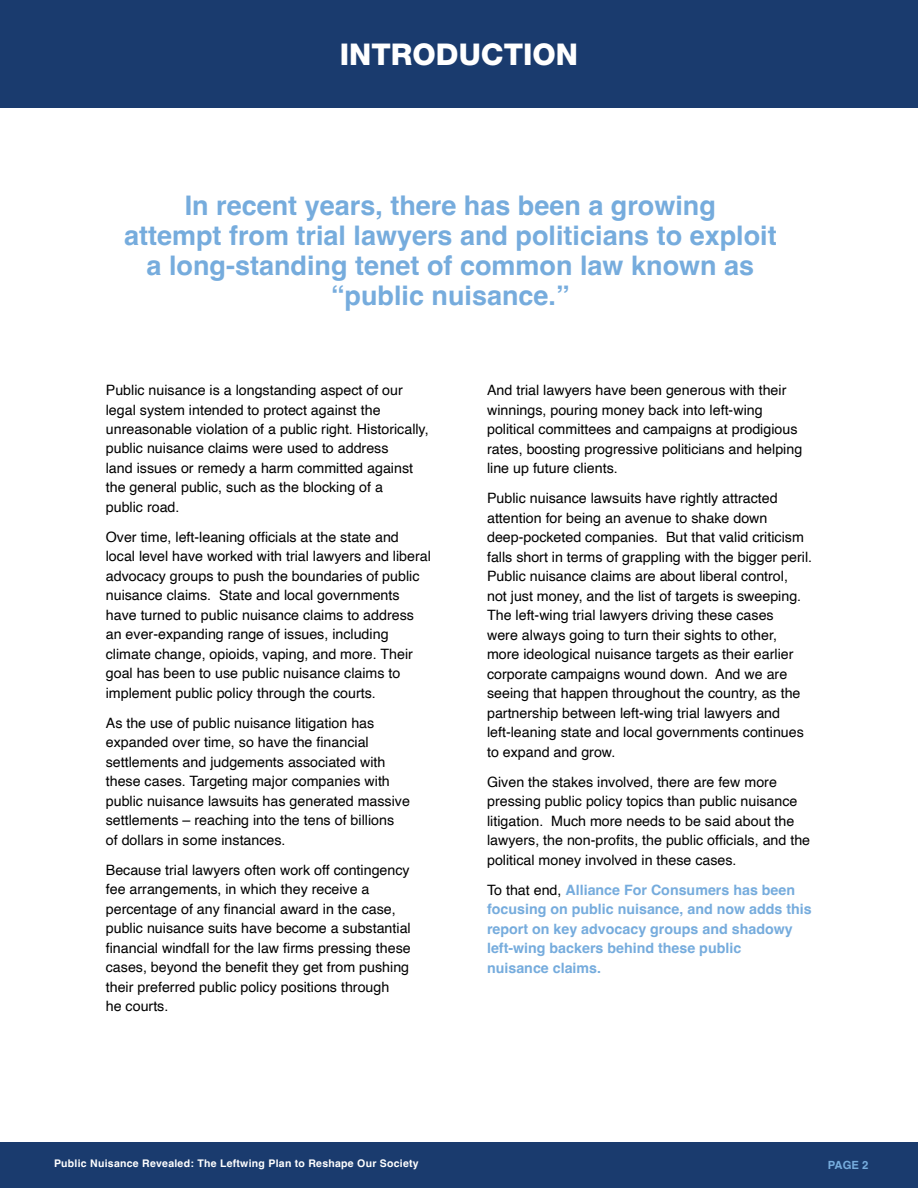
<style>
.page{position:relative;width:918px;height:1188px;background:#fff}
.page>*{position:absolute;margin:0;border:0;box-sizing:border-box;transform-origin:0 0}
.t1{font:800 30px "Helvetica Neue LT Pro";color:#fff}
.t2{font:700 27px/30px "Helvetica";color:#76acdd;text-align:center}
.t3{font:14.25px/19.5px "Helvetica";color:#000}
.t4{font:700 14.25px/19.5px "Helvetica";color:#76acdd}
.t5{font:700 11.25px "Helvetica";color:#76acdd}
.t6{font:700 10.5px "Helvetica";letter-spacing:.025em;color:#fff}
.s1{font-weight:400;color:#000}
</style>
<div class="page">
<div style="left:0;top:0;width:918px;height:108px;background:#1a3b6e"></div>
<div style="left:0;top:1143px;width:918px;height:45px;background:#1a3b6e"></div>
<h1 class="t1" style="left:340px;top:36px;width:240px">INTRODUCTION</h1>
<h2 class="t2" style="left:124px;top:194px;width:654px">In recent years, there has been a growing<br>attempt from trial lawyers and politicians to exploit a long-standing tenet of common law known as “public nuisance.”</h2>
<p class="t3" style="left:106px;top:381px;width:324px">Public nuisance is a longstanding aspect of our legal system intended to protect against the unreasonable violation of a public right. Historically, public nuisance claims were used to address<br>land issues or remedy a harm committed against the general public, such as the blocking of a<br>public road.</p>
<p class="t3" style="left:106px;top:528px;width:327px">Over time, left-leaning officials at the state and local level have worked with trial lawyers and liberal advocacy groups to push the boundaries of public nuisance claims. State and local governments have turned to public nuisance claims to address an ever-expanding range of issues, including climate change, opioids, vaping, and more. Their goal has been to use public nuisance claims to implement public policy through the courts.</p>
<p class="t3" style="left:106px;top:714px;width:306px">As the use of public nuisance litigation has expanded over time, so have the financial settlements and judgements associated with these cases. Targeting major companies with public nuisance lawsuits has generated massive settlements – reaching into the tens of billions<br>of dollars in some instances.</p>
<p class="t3" style="left:106px;top:861px;width:306px">Because trial lawyers often work off contingency fee arrangements, in which they receive a percentage of any financial award in the case, public nuisance suits have become a substantial financial windfall for the law firms pressing these cases, beyond the benefit they get from pushing their preferred public policy positions through<br>he courts.</p>
<p class="t3" style="left:487px;top:381px;width:317px">And trial lawyers have been generous with their winnings, pouring money back into left-wing political committees and campaigns at prodigious rates, boosting progressive politicians and helping line up future clients.</p>
<p class="t3" style="left:487px;top:489px;width:327px">Public nuisance lawsuits have rightly attracted attention for being an avenue to shake down deep-pocketed companies. But that valid criticism falls short in terms of grappling with the bigger peril.<br>Public nuisance claims are about liberal control,<br>not just money, and the list of targets is sweeping.<br>The left-wing trial lawyers driving these cases<br>were always going to turn their sights to other, more ideological nuisance targets as their earlier corporate campaigns wound down. And we are seeing that happen throughout the country, as the partnership between left-wing trial lawyers and left-leaning state and local governments continues to expand and grow.</p>
<p class="t3" style="left:487px;top:772px;width:325px">Given the stakes involved, there are few more pressing public policy topics than public nuisance litigation. Much more needs to be said about the lawyers, the non-profits, the public officials, and the political money involved in these cases.</p>
<p class="t4" style="left:487px;top:881px;width:326px"><span class="s1">To that end,</span> Alliance For Consumers has been focusing on public nuisance, and now adds this report on key advocacy groups and shadowy left-wing backers behind these public<br>nuisance claims.</p>
<p class="t6" style="left:54px;top:1157px;width:366px">Public Nuisance Revealed: The Leftwing Plan to Reshape Our Society</p>
<p class="t5" style="left:828px;top:1158px;width:42px">PAGE 2</p>
</div>
